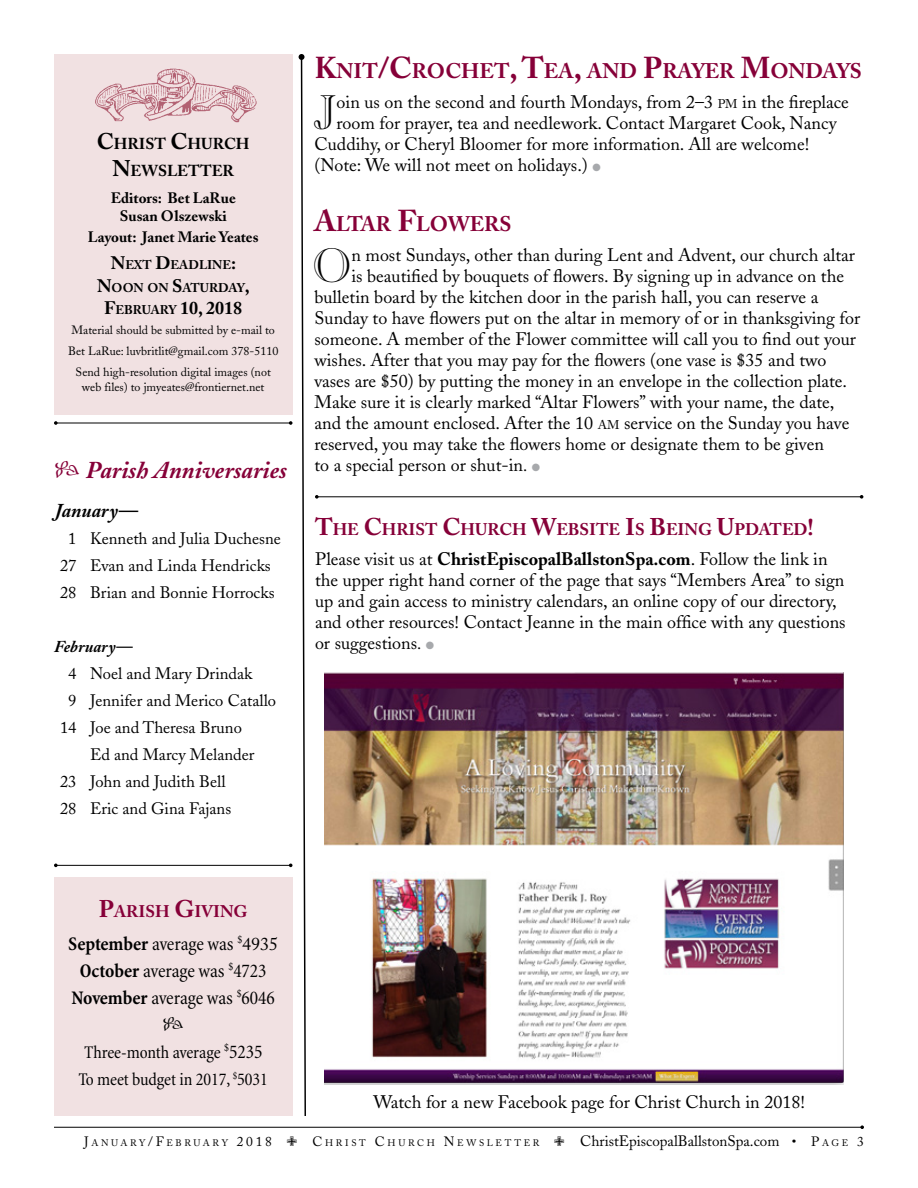
<style>
.page{position:relative;width:918px;height:1188px;background:#fff}
.page>*{position:absolute;margin:0;border:0;box-sizing:border-box;transform-origin:0 0}
.t1{font:47.85px "Caslon ICG Open Face";color:#000}
.t2{font:italic 700 24px "Adobe Caslon";color:#860038}
.t3{font:700 21px "Adobe Caslon";color:#860038}
.t4{font:condensed 19.5px/27px "Minion";letter-spacing:-.005em;color:#000;text-align:center}
.t5{font:italic 700 19.5px "Adobe Caslon";color:#000}
.t6{font:18px/21px "Adobe Caslon";color:#000}
.t7{font:condensed 18px/27px "Minion";letter-spacing:-.005em;color:#000;text-align:center}
.t8{font:700 18px "Adobe Caslon";color:#000}
.t9{font:700 16.8px "Adobe Caslon";color:#860038}
.t10{font:16.5px/27px "Adobe Caslon";color:#000}
.t11{font:italic 700 16.5px "Adobe Caslon";color:#000}
.t12{font:700 15.75px/27px "Adobe Caslon";color:#000;text-align:center}
.t13{font:700 15px/18px "Adobe Caslon";color:#000;text-align:center}
.t14{font:15px "Adobe Caslon";color:#000}
.t15{font:700 12.6px/22.5px "Adobe Caslon";color:#000;text-align:center}
.t16{font:12px/21px "Adobe Caslon";color:#000;text-align:center}
.t17{font:9.45px "Adobe Caslon";letter-spacing:.285em;color:#000}
.s1{font-size:22.5px}
.s2{font-size:18px}
.s3{font-size:12.6px}
.s4{font-size:30px}
.s5{color:#a7a9ac}
.s6{font-size:16.5px}
.s7{font-size:24px}
.s8{font-weight:700}
.s9{font-family:"Adobe Caslon";font-stretch:normal;font-size:18px}
.s10{font-size:19.5px}
.s11{font-size:13.5px}
.s12{font-size:9.45px}
</style>
<div class="page">
<div style="left:54px;top:877px;width:238px;height:239px;background:#f1e1e2"></div>
<hr style="left:54px;top:1127px;width:808px;height:1px;background:#000">
<svg style="left:860px;top:1125px;width:4px;height:4px"></svg>
<svg style="left:299px;top:54px;width:7px;height:1062px"></svg>
<div style="left:54px;top:54px;width:238px;height:361px;background:#f1e1e2"></div>
<img style="left:95px;top:68px;width:162px;height:55px">
<hr style="left:56px;top:423px;width:235px;height:1px;background:#000">
<svg style="left:54px;top:421px;width:4px;height:4px"></svg>
<hr style="left:56px;top:865px;width:235px;height:1px;background:#000">
<hr style="left:317px;top:496px;width:545px;height:1px;background:#000">
<svg style="left:315px;top:495px;width:4px;height:4px"></svg>
<img style="left:324px;top:673px;width:520px;height:412px">
<p class="t12" style="left:97px;top:131px;width:154px"><span class="s1">C</span>HRIST <span class="s1">C</span>HURCH<br><span class="s1">N</span>EWSLETTER</p>
<p class="t13" style="left:111px;top:189px;width:127px">Editors: Bet LaRue<br>Susan Olszewski</p>
<p class="t13" style="left:88px;top:228px;width:172px">Layout: Janet Marie Yeates</p>
<p class="t15" style="left:97px;top:254px;width:154px"><span class="s2">N</span>EXT <span class="s2">D</span>EADLINE<span class="s2">:<br>N</span>OON ON <span class="s2">S</span>ATURDAY<span class="s2">,</span></p>
<p class="t8" style="left:104px;top:297px;width:140px">F<span class="s3">EBRUARY</span> 10, 2018</p>
<p class="t16" style="left:68px;top:320px;width:212px">Material should be submitted by e-mail to<br>Bet LaRue: luvbritlit@gmail.com 378-5110<br>Send high-resolution digital images (not</p>
<p class="t16" style="left:82px;top:377px;width:184px">web files) to jmyeates@frontiernet.net</p>
<h2 class="t2" style="left:86px;top:457px;width:202px">Parish Anniversaries</h2>
<p class="t5" style="left:54px;top:500px;width:85px">January—</p>
<p class="t10" style="left:60px;top:525px;width:222px;text-indent:8px">1 Kenneth and Julia Duchesne<br>27 Evan and Linda Hendricks<br>28 Brian and Bonnie Horrocks</p>
<p class="t11" style="left:54px;top:637px;width:80px">February—</p>
<p class="t10" style="left:68px;top:660px;width:186px">4 Noel and Mary Drindak</p>
<p class="t10" style="left:68px;top:687px;width:209px">9 Jennifer and Merico Catallo</p>
<p class="t10" style="left:60px;top:714px;width:183px">14 Joe and Theresa Bruno</p>
<p class="t10" style="left:90px;top:741px;width:166px">Ed and Marcy Melander</p>
<p class="t10" style="left:60px;top:768px;width:167px">23 John and Judith Bell</p>
<p class="t10" style="left:60px;top:795px;width:173px">28 Eric and Gina Fajans</p>
<p class="t3" style="left:314px;top:58px;width:549px"><span class="s4">K</span>NIT<span class="s4">/C</span>ROCHET<span class="s4">, T</span>EA<span class="s4">,</span> AND <span class="s4">P</span>RAYER <span class="s4">M</span>ONDAYS</p>
<h1 class="t1" style="left:313px;top:84px;width:25px">J</h1>
<p class="t6" style="left:337px;top:91px;width:514px">oin us on the second and fourth Mondays, from 2–3 <span class="s3">PM</span> in the fireplace</p>
<p class="t6" style="left:337px;top:112px;width:501px">room for prayer, tea and needlework. Contact Margaret Cook, Nancy</p>
<p class="t6" style="left:314px;top:133px;width:496px">Cuddihy, or Cheryl Bloomer for more information. All are welcome!</p>
<p class="t6" style="left:314px;top:154px;width:288px">(Note: We will not meet on holidays.) <span class="s5">●</span></p>
<p class="t3" style="left:314px;top:211px;width:199px"><span class="s4">A</span>LTAR <span class="s4">F</span>LOWERS</p>
<h1 class="t1" style="left:313px;top:237px;width:40px">O</h1>
<p class="t6" style="left:351px;top:244px;width:505px">n most Sundays, other than during Lent and Advent, our church altar</p>
<p class="t6" style="left:351px;top:265px;width:494px">is beautified by bouquets of flowers. By signing up in advance on the</p>
<p class="t6" style="left:314px;top:286px;width:506px">bulletin board by the kitchen door in the parish hall, you can reserve a</p>
<p class="t6" style="left:314px;top:307px;width:547px">Sunday to have flowers put on the altar in memory of or in thanksgiving for</p>
<p class="t6" style="left:314px;top:328px;width:543px">someone. A member of the Flower committee will call you to find out your</p>
<p class="t6" style="left:314px;top:349px;width:514px">wishes. After that you may pay for the flowers (one vase is $35 and two</p>
<p class="t6" style="left:314px;top:370px;width:534px">vases are $50) by putting the money in an envelope in the collection plate.</p>
<p class="t6" style="left:314px;top:391px;width:521px">Make sure it is clearly marked “Altar Flowers” with your name, the date,</p>
<p class="t6" style="left:314px;top:413px;width:537px">and the amount enclosed. After the 10 <span class="s3">AM</span> service on the Sunday you have</p>
<p class="t6" style="left:314px;top:433px;width:511px">reserved, you may take the flowers home or designate them to be given</p>
<p class="t6" style="left:314px;top:454px;width:227px">to a special person or shut-in<span class="s6">.</span> <span class="s5">●</span></p>
<p class="t9" style="left:315px;top:519px;width:500px"><span class="s7">T</span>HE <span class="s7">C</span>HRIST <span class="s7">C</span>HURCH <span class="s7">W</span>EBSITE <span class="s7">I</span>S <span class="s7">B</span>EING <span class="s7">U</span>PDATED<span class="s7">!</span></p>
<p class="t6" style="left:315px;top:548px;width:532px">Please visit us at <span class="s8">ChristEpiscopalBallstonSpa.com</span>. Follow the link in the upper right hand corner of the page that says “Members Area” to sign up and gain access to ministry calendars, an online copy of our directory, and other resources! Contact Jeanne in the main office with any questions or suggestions<span class="s6">.</span> <span class="s5">●</span></p>
<p class="t9" style="left:99px;top:901px;width:149px"><span class="s7">P</span>ARISH <span class="s7">G</span>IVING</p>
<p class="t4" style="left:68px;top:931px;width:212px"><span class="s8">September</span> average was <sup>$</sup><span class="s9">4935<br></span><span class="s8">October</span> average was <sup>$</sup>4723<br><span class="s8">November</span> average was <sup>$</sup>6046</p>
<p class="t7" style="left:79px;top:1039px;width:191px">Three-month average <sup>$</sup><span class="s10">5235<br></span>To meet budget in 2017, <sup>$</sup>5031</p>
<p class="t6" style="left:374px;top:1092px;width:433px">Watch for a new Facebook page for Christ Church in 2018!</p>
<p class="t17" style="left:84px;top:1137px;width:189px"><span class="s11">J</span>ANUARY<span class="s11">/F</span>EB RUARY <span class="s11">2018</span></p>
<p class="t17" style="left:312px;top:1137px;width:228px"><span class="s11">C</span>HRIST <span class="s11">C</span>HURCH <span class="s11">N</span>EWSLETTER</p>
<p class="t14" style="left:580px;top:1132px;width:285px">ChristEpiscopalBallstonSpa.com <span class="s11">• P</span> <span class="s12">A G E</span> <span class="s11">3</span></p>
</div>
